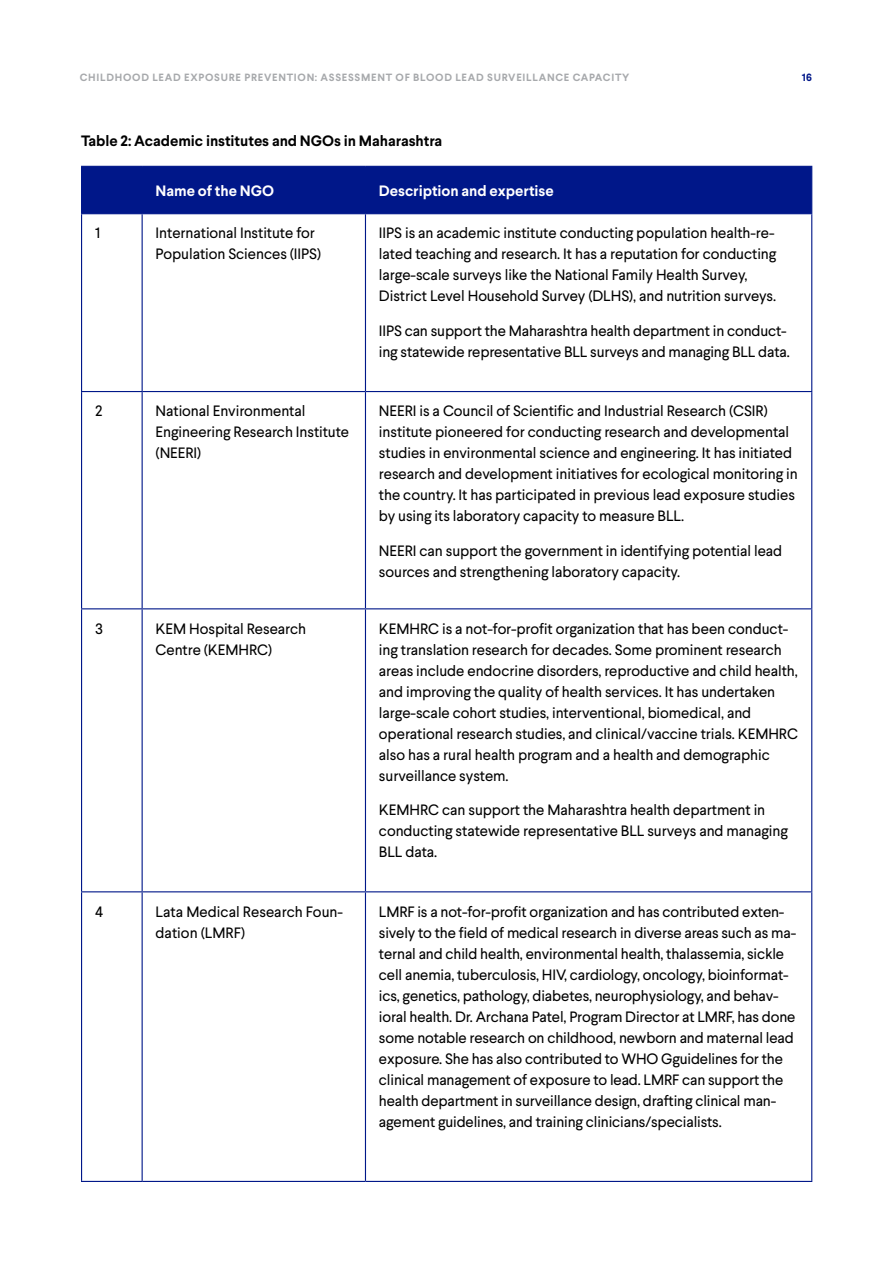
<style>
.page{position:relative;width:893px;height:1263px;background:#fff}
.page>*{position:absolute;margin:0;border:0;box-sizing:border-box;transform-origin:0 0}
.t1{font:15px/21px "Larsseit";letter-spacing:-.005em;color:#000}
.t2{font:700 15px "Larsseit";letter-spacing:-.005em;color:#000}
.t3{font:700 15px "Larsseit";letter-spacing:-.005em;color:#fff}
.t4{font:700 10.5px "Larsseit";letter-spacing:.07em;color:#a7a9ac}
.t5{font:700 10.5px "Larsseit";color:#001789}
</style>
<div class="page">
<div style="left:82px;top:167px;width:729px;height:46px;background:#001789"></div>
<hr style="left:81px;top:166px;width:61px;height:1px;background:#001789">
<hr style="left:81px;top:167px;width:1px;height:46px;background:#001789">
<hr style="left:142px;top:166px;width:223px;height:1px;background:#001789">
<hr style="left:142px;top:167px;width:1px;height:46px;background:#001789">
<hr style="left:365px;top:166px;width:447px;height:1px;background:#001789">
<hr style="left:365px;top:167px;width:1px;height:46px;background:#001789">
<hr style="left:811px;top:167px;width:1px;height:46px;background:#001789">
<hr style="left:81px;top:213px;width:61px;height:1px;background:#001789">
<hr style="left:81px;top:214px;width:1px;height:177px;background:#001789">
<hr style="left:142px;top:213px;width:223px;height:1px;background:#001789">
<hr style="left:142px;top:214px;width:1px;height:177px;background:#001789">
<hr style="left:365px;top:213px;width:447px;height:1px;background:#001789">
<hr style="left:365px;top:214px;width:1px;height:177px;background:#001789">
<hr style="left:811px;top:214px;width:1px;height:177px;background:#001789">
<hr style="left:81px;top:391px;width:61px;height:1px;background:#001789">
<hr style="left:81px;top:392px;width:1px;height:216px;background:#001789">
<hr style="left:142px;top:391px;width:223px;height:1px;background:#001789">
<hr style="left:142px;top:392px;width:1px;height:216px;background:#001789">
<hr style="left:365px;top:391px;width:447px;height:1px;background:#001789">
<hr style="left:365px;top:392px;width:1px;height:216px;background:#001789">
<hr style="left:811px;top:392px;width:1px;height:216px;background:#001789">
<hr style="left:81px;top:608px;width:61px;height:1px;background:#001789">
<hr style="left:81px;top:609px;width:1px;height:282px;background:#001789">
<hr style="left:142px;top:608px;width:223px;height:1px;background:#001789">
<hr style="left:142px;top:609px;width:1px;height:282px;background:#001789">
<hr style="left:365px;top:608px;width:447px;height:1px;background:#001789">
<hr style="left:365px;top:609px;width:1px;height:282px;background:#001789">
<hr style="left:811px;top:609px;width:1px;height:282px;background:#001789">
<hr style="left:81px;top:891px;width:61px;height:1px;background:#001789">
<hr style="left:81px;top:892px;width:1px;height:289px;background:#001789">
<hr style="left:142px;top:891px;width:223px;height:1px;background:#001789">
<hr style="left:142px;top:892px;width:1px;height:289px;background:#001789">
<hr style="left:365px;top:891px;width:447px;height:1px;background:#001789">
<hr style="left:365px;top:892px;width:1px;height:289px;background:#001789">
<hr style="left:811px;top:892px;width:1px;height:289px;background:#001789">
<hr style="left:81px;top:1181px;width:61px;height:1px;background:#001789">
<hr style="left:142px;top:1181px;width:223px;height:1px;background:#001789">
<hr style="left:365px;top:1181px;width:447px;height:1px;background:#001789">
<p class="t4" style="left:80px;top:71px;width:551px">CHILDHOOD LEAD EXPOSURE PREVENTION: ASSESSMENT OF BLOOD LEAD SURVEILLANCE CAPACITY</p>
<p class="t5" style="left:802px;top:70px;width:12px">16</p>
<p class="t2" style="left:81px;top:131px;width:363px">Table 2: Academic institutes and NGOs in Maharashtra</p>
<p class="t3" style="left:156px;top:181px;width:120px">Name of the NGO</p>
<p class="t3" style="left:379px;top:181px;width:176px">Description and expertise</p>
<p class="t1" style="left:95px;top:223px;width:7px">1</p>
<p class="t1" style="left:156px;top:223px;width:167px">International Institute for<br>Population Sciences (IIPS)</p>
<p class="t1" style="left:379px;top:223px;width:399px">IIPS is an academic institute conducting population health-re&shy;lated teaching and research. It has a reputation for conducting large-scale surveys like the National Family Health Survey, District Level Household Survey (DLHS), and nutrition surveys.</p>
<p class="t1" style="left:379px;top:320px;width:412px">IIPS can support the Maharashtra health department in conduct&shy;ing statewide representative BLL surveys and managing BLL data.</p>
<p class="t1" style="left:95px;top:400px;width:9px">2</p>
<p class="t1" style="left:156px;top:400px;width:195px">National Environmental<br>Engineering Research Institute (NEERI)</p>
<p class="t1" style="left:379px;top:400px;width:420px">NEERI is a Council of Scientific and Industrial Research (CSIR) institute pioneered for conducting research and developmental studies in environmental science and engineering. It has initiated research and development initiatives for ecological monitoring in the country. It has participated in previous lead exposure studies by using its laboratory capacity to measure BLL.</p>
<p class="t1" style="left:379px;top:540px;width:405px">NEERI can support the government in identifying potential lead sources and strengthening laboratory capacity.</p>
<p class="t1" style="left:95px;top:618px;width:9px">3</p>
<p class="t1" style="left:156px;top:618px;width:152px">KEM Hospital Research<br>Centre (KEMHRC)</p>
<p class="t1" style="left:379px;top:618px;width:421px">KEMHRC is a not-for-profit organization that has been conduct&shy;ing translation research for decades. Some prominent research areas include endocrine disorders, reproductive and child health, and improving the quality of health services. It has undertaken large-scale cohort studies, interventional, biomedical, and operational research studies, and clinical/vaccine trials. KEMHRC also has a rural health program and a health and demographic surveillance system.</p>
<p class="t1" style="left:379px;top:799px;width:410px">KEMHRC can support the Maharashtra health department in conducting statewide representative BLL surveys and managing<br>BLL data.</p>
<p class="t1" style="left:95px;top:901px;width:10px">4</p>
<p class="t1" style="left:156px;top:901px;width:189px">Lata Medical Research Foun&shy;dation (LMRF)</p>
<p class="t1" style="left:379px;top:901px;width:419px">LMRF is a not-for-profit organization and has contributed exten&shy;sively to the field of medical research in diverse areas such as ma&shy;ternal and child health, environmental health, thalassemia, sickle cell anemia, tuberculosis, HIV, cardiology, oncology, bioinformat&shy;ics, genetics, pathology, diabetes, neurophysiology, and behav&shy;ioral health. Dr. Archana Patel, Program Director at LMRF, has done some notable research on childhood, newborn and maternal lead exposure. She has also contributed to WHO Gguidelines for the clinical management of exposure to lead. LMRF can support the health department in surveillance design, drafting clinical man&shy;agement guidelines, and training clinicians/specialists.</p>
</div>
